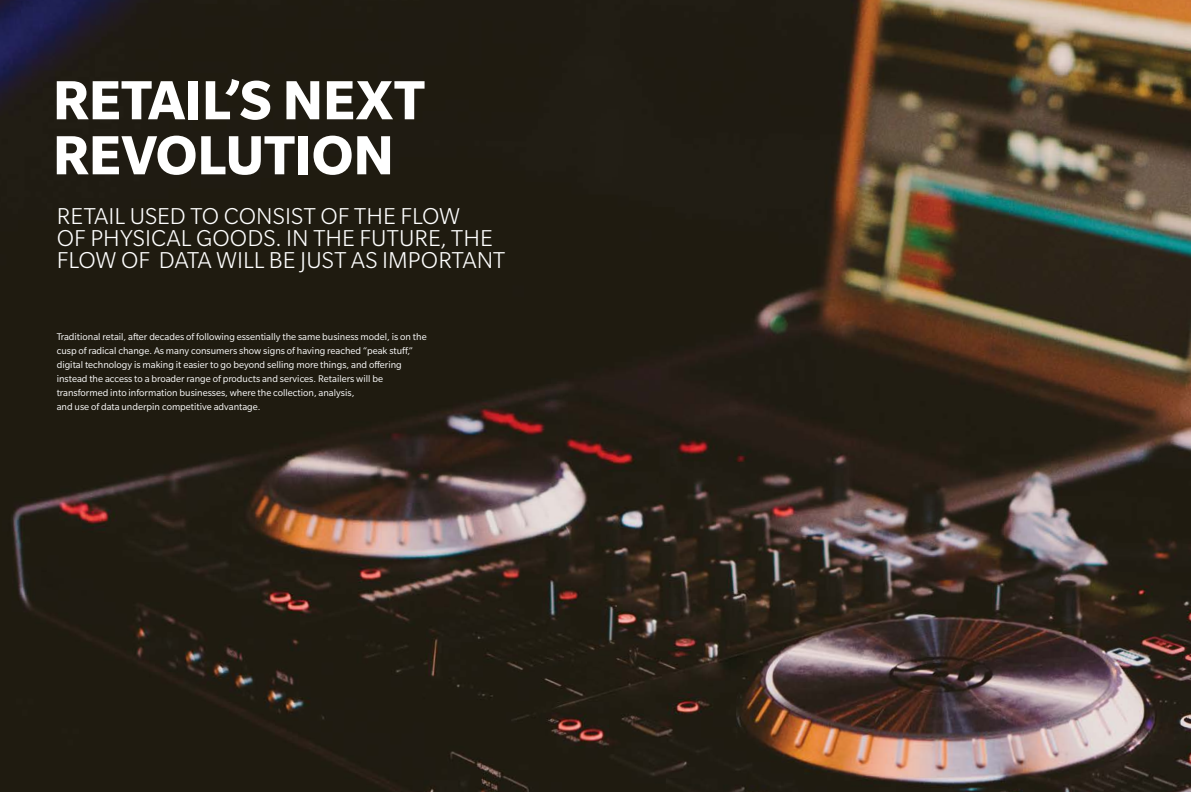
<style>
.page{position:relative;width:1191px;height:792px;background:#fff}
.page>*{position:absolute;margin:0;border:0;box-sizing:border-box;transform-origin:0 0}
.t1{font:700 60px/55px "Slate Pro";letter-spacing:-.005em;color:#fff}
.t2{font:300 25px/22px "Slate Pro";color:#fff}
.t3{font:10.5px/14px "Slate Pro";color:#fff}
</style>
<div class="page">
<img style="left:0;top:0;width:1191px;height:792px">
<h1 class="t1" style="left:53px;top:72px;width:373px">RETAIL’S NEXT<br>REVOLUTION</h1>
<h2 class="t2" style="left:57px;top:205px;width:450px">RETAIL USED TO CONSIST OF THE FLOW<br>OF PHYSICAL GOODS. IN THE FUTURE, THE<br>FLOW OF DATA WILL BE JUST AS IMPORTANT</h2>
<p class="t3" style="left:57px;top:329px;width:371px">Traditional retail, after decades of following essentially the same business model, is on the cusp of radical change. As many consumers show signs of having reached “peak stuff,” digital technology is making it easier to go beyond selling more things, and offering instead the access to a broader range of products and services. Retailers will be transformed into information businesses, where the collection, analysis,<br>and use of data underpin competitive advantage.</p>
</div>
